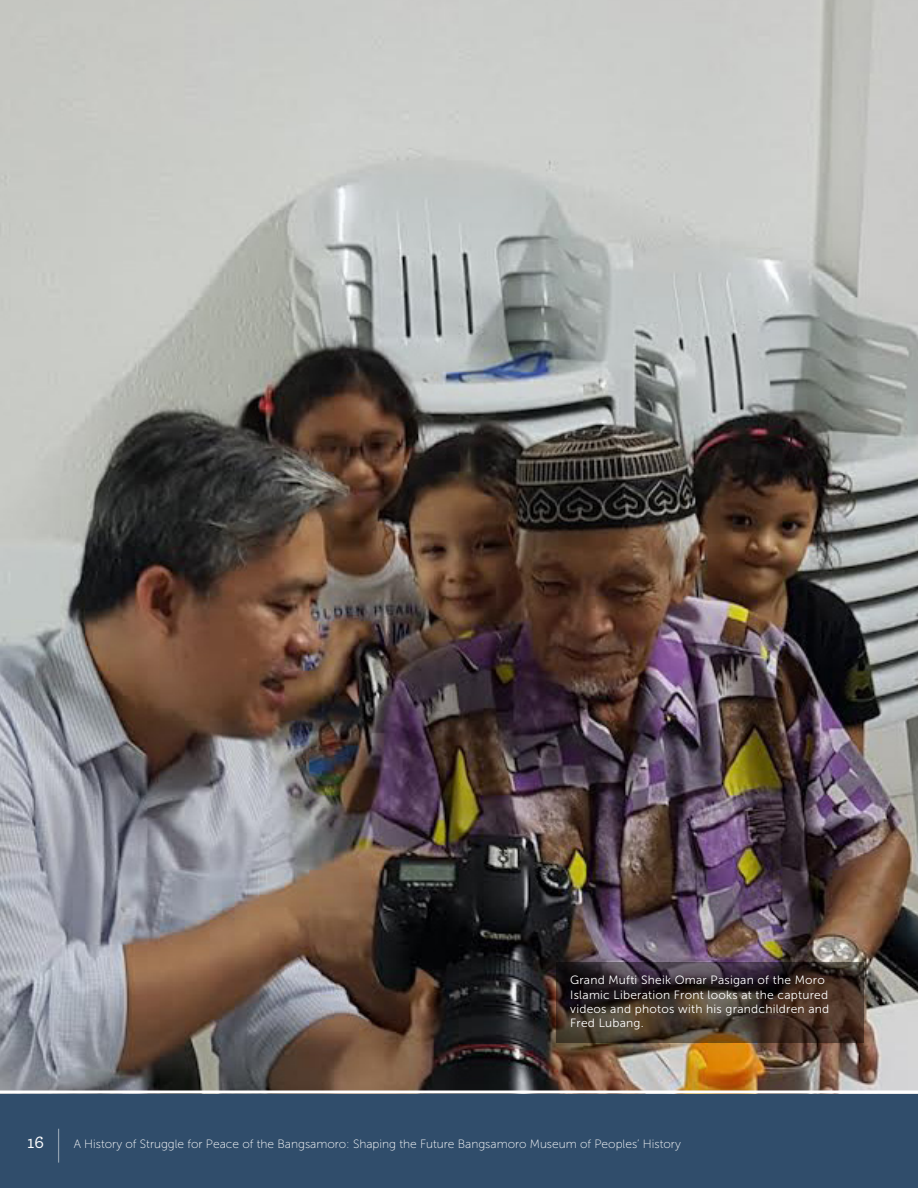
<style>
.page{position:relative;width:918px;height:1188px;background:#304d6b}
.page>*{position:absolute;margin:0;border:0;box-sizing:border-box;transform-origin:0 0}
.t1{font:36px "Museo Sans 100";color:#fff;scale:.33 1}
.t2{font:500 18px "Archer";color:#fff}
.t3{font:12px/14.4px "Museo Sans 300";letter-spacing:.02em;color:#fff}
.t4{font:12px "Museo Sans 100";color:#fff}
</style>
<div class="page">
<img style="left:0;top:0;width:918px;height:1090px">
<svg style="left:0;top:1090px;width:918px;height:4px;background:#dbd7d4"></svg>
<svg style="left:556px;top:962px;width:308px;height:81px;background:#3d2f29"></svg>
<p class="t3" style="left:570px;top:973px;width:261px">Grand Mufti Sheik Omar Pasigan of the Moro Islamic Liberation Front looks at the captured videos and photos with his grandchildren and Fred Lubang.</p>
<h2 class="t2" style="left:27px;top:1129px;width:18px">16</h2>
<h1 class="t1" style="left:57px;top:1126px;width:11px">|</h1>
<p class="t4" style="left:74px;top:1138px;width:609px">A History of Struggle for Peace of the Bangsamoro: Shaping the Future Bangsamoro Museum of Peoples’ History</p>
</div>
